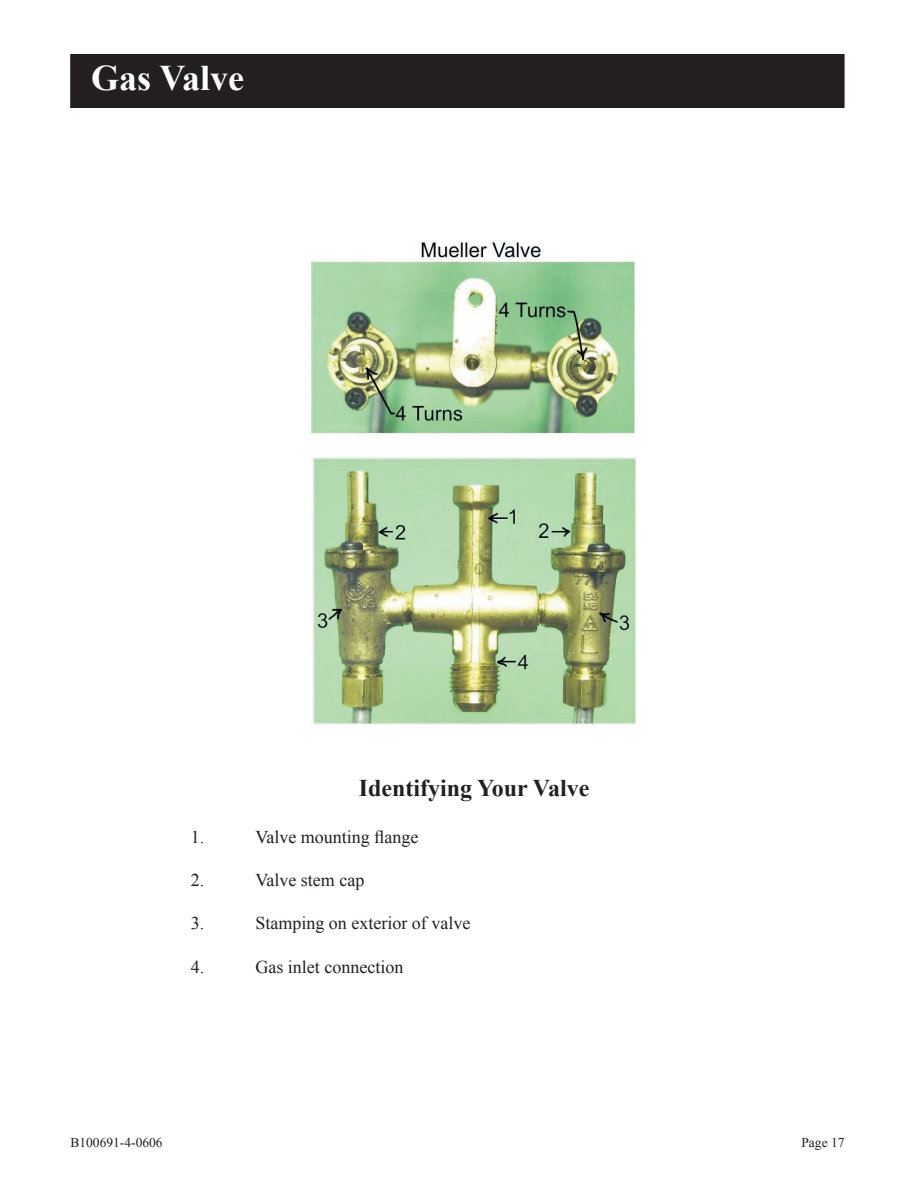
<style>
.page{position:relative;width:918px;height:1188px;background:#fff}
.page>*{position:absolute;margin:0;border:0;box-sizing:border-box;transform-origin:0 0}
.t1{font:700 36px "Times New Roman";color:#fff}
.t2{font:700 24px "Times New Roman";color:#231f20}
.t3{font:18px "Times New Roman";color:#231f20}
.t4{font:13.5px "Times New Roman";color:#231f20}
</style>
<div class="page">
<img style="left:311px;top:241px;width:324px;height:484px">
<div style="left:71px;top:55px;width:773px;height:52px;background:#231f20"></div>
<div style="left:70px;top:54px;width:775px;height:54px;border:2px solid #231f20"></div>
<h1 class="t1" style="left:91px;top:53px;width:155px">Gas Valve</h1>
<h2 class="t2" style="left:359px;top:771px;width:232px">Identifying Your Valve</h2>
<p class="t3" style="left:191px;top:825px;width:15px">1.</p>
<p class="t3" style="left:255px;top:825px;width:164px">Valve mounting flange</p>
<p class="t3" style="left:191px;top:868px;width:15px">2.</p>
<p class="t3" style="left:255px;top:868px;width:110px">Valve stem cap</p>
<p class="t3" style="left:191px;top:911px;width:15px">3.</p>
<p class="t3" style="left:255px;top:911px;width:216px">Stamping on exterior of valve</p>
<p class="t3" style="left:191px;top:954px;width:15px">4.</p>
<p class="t3" style="left:255px;top:954px;width:149px">Gas inlet connection</p>
<p class="t4" style="left:70px;top:1133px;width:94px">B100691-4-0606</p>
<p class="t4" style="left:801px;top:1133px;width:45px">Page 17</p>
</div>
